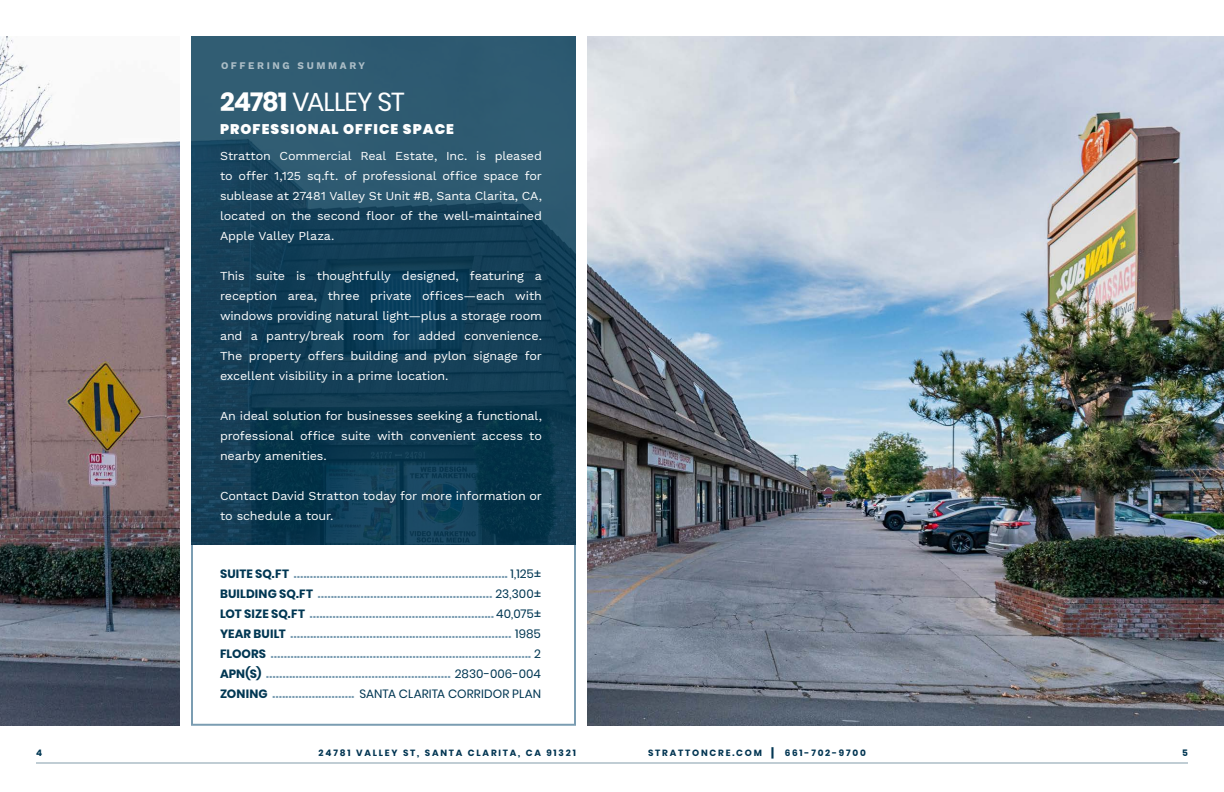
<style>
.page{position:relative;width:1224px;height:792px;background:#fff}
.page>*{position:absolute;margin:0;border:0;box-sizing:border-box;transform-origin:0 0}
.t1{font:26px "Poppins";letter-spacing:-.03em;color:#fff}
.t2{font:900 14px "Poppins";letter-spacing:.075em;color:#fff}
.t3{font:12px/20px "Work Sans";letter-spacing:-.015em;color:#fff;text-align:justify;scale:1.04 1}
.t4{font:700 12px "Poppins";letter-spacing:.01em;color:#7b9db2}
.t5{font:700 10px "Work Sans";letter-spacing:.26em;color:#fff}
.t6{font:700 9px "Poppins";letter-spacing:.2em;color:#023552}
.t7{font:700 9px "Poppins";color:#003753}
.s1{font-weight:700}
.s2{color:#003753}
.s3{font-weight:400;color:#003753}
.s4{font-size:12px}
</style>
<div class="page">
<hr style="left:36px;top:762px;width:1152px;height:1px;background:#003753">
<img style="left:0;top:36px;width:180px;height:690px">
<img style="left:191px;top:36px;width:385px;height:508px">
<img style="left:588px;top:36px;width:636px;height:690px">
<p class="t5" style="left:221px;top:60px;width:146px">OFFERING SUMMARY</p>
<p class="t1" style="left:220px;top:87px;width:186px"><span class="s1">24781</span> VALLEY ST</p>
<p class="t2" style="left:220px;top:121px;width:236px">PROFESSIONAL OFFICE SPACE</p>
<p class="t3" style="left:220px;top:147px;width:311px">Stratton Commercial Real Estate, Inc. is pleased to offer 1,125 sq.ft. of professional office space for sublease at 27481 Valley St Unit #B, Santa Clarita, CA, located on the second floor of the well-maintained Apple Valley Plaza.</p>
<p class="t3" style="left:220px;top:267px;width:311px">This suite is thoughtfully designed, featuring a reception area, three private offices—each with windows providing natural light—plus a storage room and a pantry/break room for added convenience.<br>The property offers building and pylon signage for excellent visibility in a prime location.</p>
<p class="t3" style="left:220px;top:407px;width:311px">An ideal solution for businesses seeking a functional, professional office suite with convenient access to nearby amenities.</p>
<p class="t3" style="left:220px;top:487px;width:311px">Contact David Stratton today for more information or to schedule a tour.</p>
<p class="t4" style="left:220px;top:567px;width:322px"><span class="s2">SUITE SQ.FT</span> ................................................................. <span class="s3">1,125±</span></p>
<p class="t4" style="left:220px;top:587px;width:323px"><span class="s2">BUILDING SQ.FT</span> ..................................................... <span class="s3">23,300±</span></p>
<p class="t4" style="left:220px;top:607px;width:323px"><span class="s2">LOT SIZE SQ.FT</span> ........................................................<span class="s3">40,075±</span></p>
<p class="t4" style="left:220px;top:627px;width:323px"><span class="s2">YEAR BUILT</span> ................................................................... <span class="s3">1985</span></p>
<p class="t4" style="left:220px;top:647px;width:323px"><span class="s2">FLOORS</span> ............................................................................... <span class="s3">2</span></p>
<p class="t4" style="left:220px;top:667px;width:323px"><span class="s2">APN(S)</span> ........................................................ <span class="s3">2830-006-004</span></p>
<p class="t4" style="left:220px;top:687px;width:323px"><span class="s2">ZONING</span> ......................... <span class="s3">SANTA CLARITA CORRIDOR PLAN</span></p>
<p class="t7" style="left:36px;top:748px;width:8px">4</p>
<p class="t6" style="left:319px;top:747px;width:259px">24781 VALLEY ST, SANTA CLARITA, CA 91321</p>
<p class="t6" style="left:648px;top:748px;width:219px">STRATTONCRE.COM <span class="s4">|</span> 661-702-9700</p>
<p class="t7" style="left:1182px;top:748px;width:7px">5</p>
</div>
